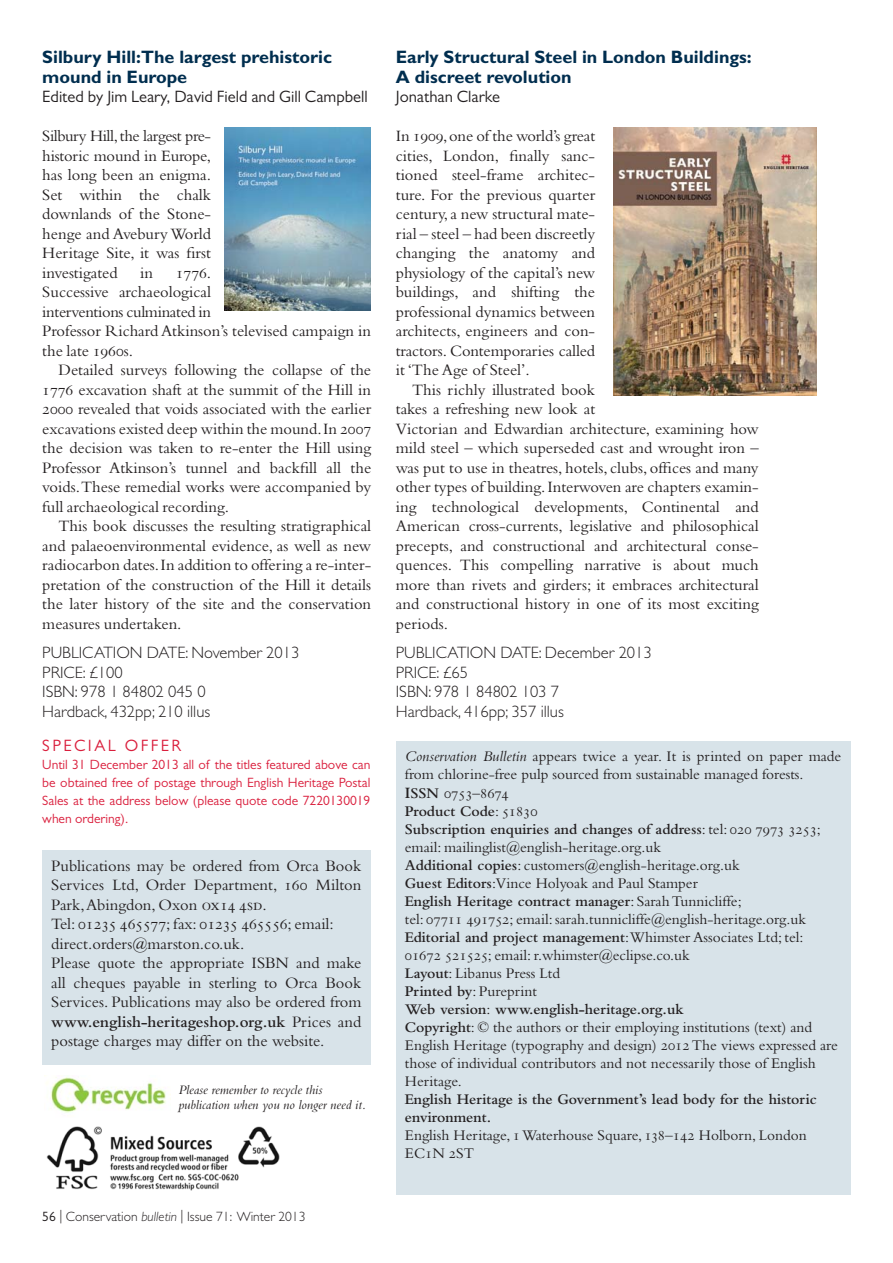
<style>
.page{position:relative;width:893px;height:1263px;background:#fff}
.page>*{position:absolute;margin:0;border:0;box-sizing:border-box;transform-origin:0 0}
.t1{font:700 18px/19.5px "Gill Sans";color:#002e4f}
.t2{font:16.5px/19.5px "Bembo";color:#231f20;text-align:justify}
.t3{font:300 16.5px/19.5px "Gill Sans";color:#231f20}
.t4{font:16.5px "Gill Sans";color:#231f20}
.t5{font:16.5px "Gill Sans";letter-spacing:.15em;color:#da1f3d}
.t6{font:15.3px/18px "Bembo";color:#231f20}
.t7{font:600 15.3px/18px "Bembo";color:#231f20}
.t8{font:13.5px/18px "Gill Sans";color:#da1f3d;text-align:justify}
.t9{font:italic 13.5px/15px "Bembo";color:#231f20}
.t10{font:300 13.5px "Gill Sans";color:#231f20}
.s1{font-family:"Bembo Expert"}
.s2{font-weight:600}
.s3{font-weight:400}
.s4{font-style:italic}
.s5{font-weight:600;font-size:16.5px}
</style>
<div class="page">
<div style="left:396px;top:742px;width:454px;height:453px;background:#d8e3e9"></div>
<div style="left:42px;top:850px;width:328px;height:215px;background:#d8e3e9"></div>
<img style="left:225px;top:128px;width:145px;height:183px">
<img style="left:613px;top:128px;width:203px;height:268px">
<img style="left:51px;top:1077px;width:120px;height:36px">
<img style="left:46px;top:1126px;width:234px;height:65px">
<h4 class="t1" style="left:42px;top:50px;width:291px">Silbury Hill:The largest prehistoric mound in Europe</h4>
<p class="t4" style="left:42px;top:91px;width:327px">Edited by Jim Leary, David Field and Gill Campbell</p>
<p class="t2" style="left:42px;top:128px;width:170px">Silbury Hill, the largest pre&shy;historic mound in Europe, has long been an enigma.<br>Set within the chalk downlands of the Stone&shy;henge and Avebury World Heritage Site, it was first investigated</p>
<p class="t2" style="left:140px;top:265px;width:14px">in</p>
<p class="t2" style="left:42px;top:265px;width:330px;text-align:left;text-indent:134px"><span class="s1">1776</span>.<br>Successive archaeological<br>interventions culminated in<br>Professor Richard Atkinson’s televised campaign in the late <span class="s1">1960</span>s.</p>
<p class="t2" style="left:42px;top:362px;width:330px;text-indent:16px">Detailed surveys following the collapse of the <span class="s1">1776</span> excavation shaft at the summit of the Hill in <span class="s1">2000</span> revealed that voids associated with the earlier excavations existed deep within the mound. In <span class="s1">2007 </span>the decision was taken to re-enter the Hill using Professor Atkinson’s tunnel and backfill all the voids.These remedial works were accompanied by full archaeological recording.</p>
<p class="t2" style="left:42px;top:518px;width:330px;text-indent:16px">This book discusses the resulting stratigraphical and palaeoenvironmental evidence, as well as new radiocarbon dates. In addition to offering a re-inter&shy;pretation of the construction of the Hill it details the later history of the site and the conservation measures undertaken.</p>
<p class="t3" style="left:42px;top:645px;width:258px">PUBLICATION DATE: November 2013<br>PRICE: £100<br>ISBN: 978 1 84802 045 0<br>Hardback, 432pp; 210 illus</p>
<p class="t5" style="left:42px;top:739px;width:141px">SPECIAL OFFER</p>
<p class="t8" style="left:42px;top:757px;width:329px">Until 31 December 2013 all of the titles featured above can be obtained free of postage through English Heritage Postal Sales at the address below (please quote code 7220130019 when ordering).</p>
<p class="t2" style="left:51px;top:857px;width:312px;text-align:left">Publications may be ordered from Orca Book Services Ltd, Order Department, <span class="s1">160</span> Milton Park, Abingdon, Oxon <span class="s1">ox14 4sd</span>.<br>Tel: <span class="s1">01235 465577</span>; fax: <span class="s1">01235 465556</span>; email: direct.orders@marston.co.uk.<br>Please quote the appropriate ISBN and make all cheques payable in sterling to Orca Book Services. Publications may also be ordered from <span class="s2">www.english-heritageshop.org.uk</span> Prices and postage charges may differ on the website.</p>
<p class="t9" style="left:178px;top:1084px;width:189px">Please remember to recycle this publication when you no longer need it.</p>
<p class="t10" style="left:42px;top:1212px;width:265px"><span class="s3">56</span> | Conservation <span class="s4">bulletin</span> | Issue 71: Winter 2013</p>
<h4 class="t1" style="left:396px;top:50px;width:357px">Early Structural Steel in London Buildings:<br>A discreet revolution</h4>
<p class="t4" style="left:396px;top:91px;width:106px">Jonathan Clarke</p>
<p class="t2" style="left:396px;top:128px;width:201px">In <span class="s1">1909</span>, one of the world’s great cities, London, finally sanc&shy;tioned steel-frame architec&shy;ture. For the previous quarter century, a new structural mate&shy;rial – steel – had been discreetly changing the anatomy and physiology of the capital’s new buildings, and shifting the professional dynamics between architects, engineers and con&shy;tractors. Contemporaries called it ‘The Age of Steel’.</p>
<p class="t2" style="left:412px;top:381px;width:185px">This richly illustrated book</p>
<p class="t2" style="left:396px;top:401px;width:364px;text-align:left">takes a refreshing new look at<br>Victorian and Edwardian architecture, examining how mild steel – which superseded cast and wrought iron – was put to use in theatres, hotels, clubs, offices and many other types of building. Interwoven are chapters examin&shy;ing technological developments, Continental and American cross-currents, legislative and philosophical precepts, and constructional and architectural conse&shy;quences. This compelling narrative is about much more than rivets and girders; it embraces architectural and constructional history in one of its most exciting periods.</p>
<p class="t3" style="left:396px;top:645px;width:257px">PUBLICATION DATE: December 2013<br>PRICE: £65<br>ISBN: 978 1 84802 103 7<br>Hardback, 416pp; 357 illus</p>
<p class="t6" style="left:405px;top:749px;width:438px"><span class="s4">Conservation Bulletin</span> appears twice a year. It is printed on paper made from chlorine-free pulp sourced from sustainable managed forests.</p>
<p class="t6" style="left:405px;top:786px;width:417px"><span class="s5">I</span><span class="s2">SSN</span> <span class="s1">0753‒8674<br></span><span class="s2">Product Code</span>: <span class="s1">51830<br></span><span class="s2">Subscription enquiries and changes of address</span>: tel: <span class="s1">020 7973 3253</span>; email: mailinglist@english-heritage.org.uk<br><span class="s2">Additional copies</span>: customers@english-heritage.org.uk<br><span class="s2">Guest Editors</span>:Vince Holyoak and Paul Stamper<br><span class="s2">English Heritage contract manager</span>: Sarah Tunnicliffe;<br>tel: <span class="s1">07711 491752</span>; email: sarah.tunnicliffe@english-heritage.org.uk <span class="s2">Editorial and project management</span>:Whimster Associates Ltd; tel:<br><span class="s1">01672 521525</span>; email: r.whimster@eclipse.co.uk</p>
<p class="t7" style="left:405px;top:966px;width:280px">Layout<span class="s3">: Libanus Press Ltd<br></span>Printed by<span class="s3">: Pureprint<br></span>Web version<span class="s3">:</span> www.english-heritage.org.uk</p>
<p class="t6" style="left:405px;top:1020px;width:434px"><span class="s2">Copyright</span>: © the authors or their employing institutions (text) and English Heritage (typography and design) <span class="s1">2012</span> The views expressed are those of individual contributors and not necessarily those of English Heritage.</p>
<p class="t7" style="left:405px;top:1092px;width:413px">English Heritage is the Government’s lead body for the historic environment.</p>
<p class="t6" style="left:405px;top:1128px;width:404px">English Heritage, <span class="s1">1</span> Waterhouse Square, <span class="s1">138</span>–<span class="s1">142</span> Holborn, London<br>EC<span class="s1">1</span>N <span class="s1">2</span>ST</p>
</div>
